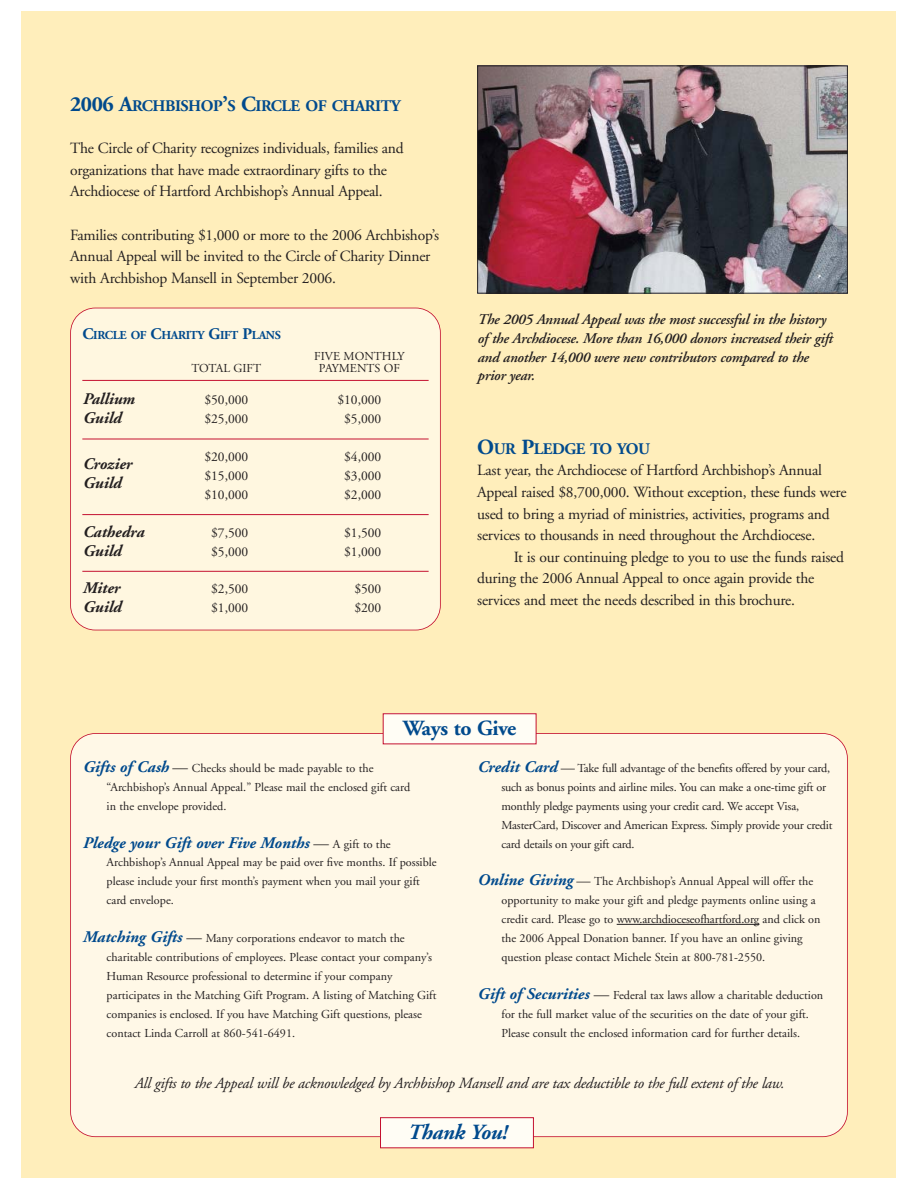
<style>
.page{position:relative;width:918px;height:1188px;background:#fff}
.page>*{position:absolute;margin:0;border:0;box-sizing:border-box;transform-origin:0 0}
.t1{font:700 21.6px "Adobe Garamond";letter-spacing:-.015em;color:#004a8d}
.t2{font:italic 700 21.6px "Adobe Garamond";letter-spacing:-.015em;color:#004a8d}
.t3{font:italic 700 16.2px "Adobe Garamond";color:#231f20}
.t4{font:700 16.2px "Adobe Garamond";letter-spacing:-.03em;color:#004a8d}
.t5{font:italic 700 16.2px "Adobe Garamond";color:#004a8d}
.t6{font:15.6px/21.6px "Adobe Garamond";letter-spacing:-.015em;color:#231f20}
.t7{font:italic 15.6px "Adobe Garamond";letter-spacing:-.015em;color:#231f20}
.t8{font:italic 600 14.85px/18.9px "Adobe Garamond";letter-spacing:-.015em;color:#231f20}
.t9{font:13.5px "Adobe Garamond";color:#231f20}
.t10{font:12.15px/18.9px "Adobe Garamond";color:#231f20}
.t11{font:700 12.15px "Adobe Garamond";letter-spacing:-.03em;color:#004a8d}
.s1{font-size:21.6px}
.s2{font-size:16.2px}
.s3{font-weight:700;font-style:italic;font-size:16.2px;color:#004a8d}
.s4{font-size:15.6px}
.s5{font-weight:400;font-style:normal;font-size:15.6px;color:#231f20}
.s6{font-weight:400;font-style:normal;font-size:12.15px;color:#231f20}
.s7{font-size:14.1px}
</style>
<div class="page">
<div style="left:22px;top:11px;width:874px;height:1166px;background:#feb"></div>
<div style="left:71px;top:308px;width:369px;height:322px;background:#fff7e0;border-radius:25px"></div>
<div style="left:70px;top:308px;width:371px;height:322px;border:2px solid #c41130;border-radius:25px"></div>
<hr style="left:82px;top:380px;width:347px;height:1px;background:#c41130">
<hr style="left:82px;top:439px;width:347px;height:1px;background:#c41130">
<hr style="left:82px;top:514px;width:347px;height:1px;background:#c41130">
<hr style="left:82px;top:571px;width:347px;height:1px;background:#c41130">
<img style="left:479px;top:67px;width:367px;height:225px">
<div style="left:477px;top:65px;width:371px;height:229px;border:1px solid #231f20"></div>
<div style="left:71px;top:734px;width:776px;height:403px;background:#fff8e7;border-radius:25px"></div>
<svg style="left:617px;top:924px;width:34px;height:1px"></svg>
<hr style="left:651px;top:924px;width:68px;height:1px;background:#231f20">
<svg style="left:719px;top:924px;width:40px;height:1px"></svg>
<div style="left:383px;top:714px;width:153px;height:30px;background:#fffdf5"></div>
<div style="left:383px;top:713px;width:154px;height:31px;border:1px solid #c41130"></div>
<div style="left:381px;top:1118px;width:152px;height:30px;background:#fffdf5"></div>
<div style="left:380px;top:1117px;width:154px;height:31px;border:1px solid #c41130"></div>
<h2 class="t4" style="left:70px;top:100px;width:332px"><span class="s1">2006 A</span>RCHBISHOP<span class="s1">’</span>S <span class="s1">C</span>IRCLE OF CHARITY</h2>
<p class="t6" style="left:70px;top:139px;width:335px">The Circle of Charity recognizes individuals, families and organizations that have made extraordinary gifts to the<br>Archdiocese of Hartford Archbishop’s Annual Appeal.</p>
<p class="t6" style="left:70px;top:225px;width:370px">Families contributing $1,000 or more to the 2006 Archbishop’s<br>Annual Appeal will be invited to the Circle of Charity Dinner with Archbishop Mansell in September 2006.</p>
<p class="t11" style="left:82px;top:330px;width:200px"><span class="s2">C</span>IRCLE OF <span class="s2">C</span>HARITY <span class="s2">G</span>IFT <span class="s2">P</span>LANS</p>
<p class="t10" style="left:314px;top:348px;width:92px">FIVE MONTHLY</p>
<p class="t10" style="left:192px;top:360px;width:71px">TOTAL GIFT</p>
<p class="t10" style="left:319px;top:360px;width:83px">PAYMENTS OF</p>
<h2 class="t3" style="left:82px;top:393px;width:54px">Pallium</h2>
<p class="t9" style="left:204px;top:395px;width:45px">$50,000</p>
<p class="t9" style="left:337px;top:395px;width:45px">$10,000</p>
<h2 class="t3" style="left:82px;top:412px;width:40px">Guild</h2>
<p class="t9" style="left:204px;top:413px;width:45px">$25,000</p>
<p class="t9" style="left:344px;top:413px;width:39px">$5,000</p>
<h2 class="t3" style="left:82px;top:457px;width:51px">Crozier</h2>
<p class="t9" style="left:204px;top:451px;width:45px">$20,000</p>
<p class="t9" style="left:344px;top:451px;width:39px">$4,000</p>
<p class="t9" style="left:204px;top:470px;width:45px">$15,000</p>
<p class="t9" style="left:344px;top:470px;width:39px">$3,000</p>
<p class="t9" style="left:204px;top:489px;width:45px">$10,000</p>
<p class="t9" style="left:344px;top:489px;width:39px">$2,000</p>
<h2 class="t3" style="left:82px;top:476px;width:40px">Guild</h2>
<h2 class="t3" style="left:82px;top:525px;width:63px">Cathedra</h2>
<p class="t9" style="left:211px;top:527px;width:39px">$7,500</p>
<p class="t9" style="left:344px;top:527px;width:39px">$1,500</p>
<h2 class="t3" style="left:82px;top:544px;width:40px">Guild</h2>
<p class="t9" style="left:211px;top:546px;width:39px">$5,000</p>
<p class="t9" style="left:344px;top:546px;width:39px">$1,000</p>
<h2 class="t3" style="left:82px;top:582px;width:39px">Miter</h2>
<p class="t9" style="left:211px;top:584px;width:39px">$2,500</p>
<p class="t9" style="left:354px;top:584px;width:28px">$500</p>
<h2 class="t3" style="left:82px;top:601px;width:40px">Guild</h2>
<p class="t9" style="left:211px;top:602px;width:39px">$1,000</p>
<p class="t9" style="left:354px;top:602px;width:28px">$200</p>
<p class="t8" style="left:477px;top:311px;width:357px">The 2005 Annual Appeal was the most successful in the history of the Archdiocese. More than 16,000 donors increased their gift and another 14,000 were new contributors compared to the prior year.</p>
<h2 class="t4" style="left:477px;top:442px;width:174px"><span class="s1">O</span>UR <span class="s1">P</span>LEDGE TO YOU</h2>
<p class="t6" style="left:477px;top:461px;width:371px">Last year, the Archdiocese of Hartford Archbishop’s Annual Appeal raised $8,700,000. Without exception, these funds were used to bring a myriad of ministries, activities, programs and services to thousands in need throughout the Archdiocese.</p>
<p class="t6" style="left:477px;top:547px;width:368px;text-indent:36px">It is our continuing pledge to you to use the funds raised during the 2006 Annual Appeal to once again provide the services and meet the needs described in this brochure.</p>
<h1 class="t1" style="left:403px;top:720px;width:115px">Ways to Give</h1>
<p class="t10" style="left:107px;top:760px;width:305px;text-indent:-24px"><span class="s3">Gifts of Cash</span> <span class="s4">—</span> Checks should be made payable to the “Archbishop’s Annual Appeal.” Please mail the enclosed gift card in the envelope provided.</p>
<h2 class="t5" style="left:82px;top:836px;width:310px">Pledge your Gift over Five Months <span class="s5">—</span> <span class="s6">A gift to the</span></h2>
<p class="t10" style="left:107px;top:854px;width:331px">Archbishop’s Annual Appeal may be paid over five months. If possible please include your first month’s payment when you mail your gift card envelope.</p>
<p class="t10" style="left:107px;top:930px;width:331px;text-indent:-24px"><span class="s3">Matching Gifts</span> <span class="s4">—</span> Many corporations endeavor to match the charitable contributions of employees. Please contact your company’s Human Resource professional to determine if your company participates in the Matching Gift Program. A listing of Matching Gift companies is enclosed. If you have Matching Gift questions, please contact Linda Carroll at 860-541-6491.</p>
<p class="t10" style="left:502px;top:760px;width:332px;text-indent:-24px"><span class="s3">Credit Card</span> <span class="s7">—</span> Take full advantage of the benefits offered by your card, such as bonus points and airline miles. You can make a one-time gift or monthly pledge payments using your credit card. We accept Visa, MasterCard, Discover and American Express. Simply provide your credit card details on your gift card.</p>
<p class="t10" style="left:502px;top:873px;width:321px;text-indent:-24px"><span class="s3">Online Giving</span> <span class="s7">—</span> The Archbishop’s Annual Appeal will offer the opportunity to make your gift and pledge payments online using a credit card. Please go to www.archdioceseofhartford.org and click on the 2006 Appeal Donation banner. If you have an online giving question please contact Michele Stein at 800-781-2550.</p>
<p class="t10" style="left:502px;top:987px;width:323px;text-indent:-24px"><span class="s3">Gift of Securities</span> <span class="s4">—</span> Federal tax laws allow a charitable deduction for the full market value of the securities on the date of your gift.<br>Please consult the enclosed information card for further details.</p>
<p class="t7" style="left:134px;top:1077px;width:652px">All gifts to the Appeal will be acknowledged by Archbishop Mansell and are tax deductible to the full extent of the law.</p>
<h1 class="t2" style="left:407px;top:1123px;width:101px">Thank You!</h1>
</div>
